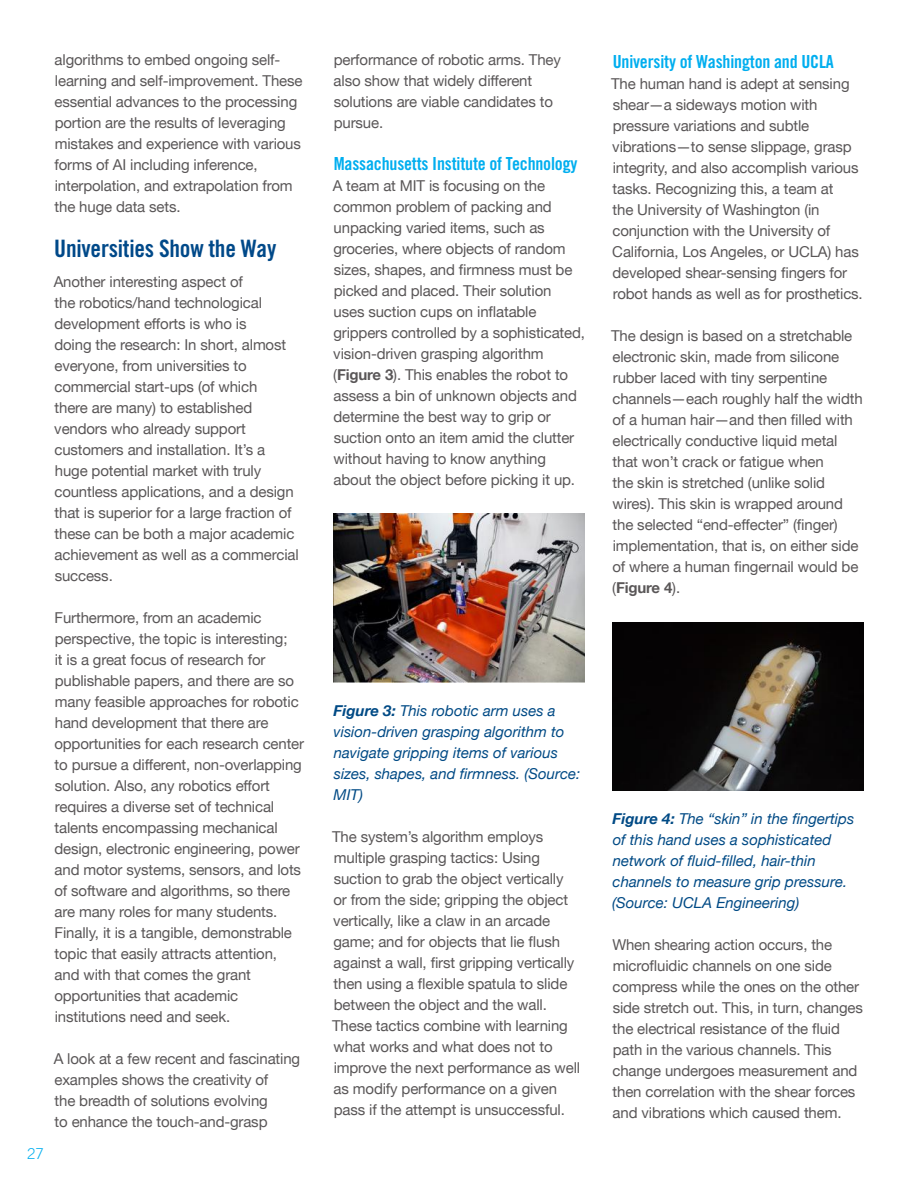
<style>
.page{position:relative;width:918px;height:1188px;background:#fff}
.page>*{position:absolute;margin:0;border:0;box-sizing:border-box;transform-origin:0 0}
.t1{font:24px "Trade Gothic Bold Cond Twenty";letter-spacing:-.01em;color:#004989}
.t2{font:18px "Trade Gothic Bold Cond Twenty";letter-spacing:-.01em;color:#00aeef}
.t3{font:15px/21px "Helvetica Neue LT";letter-spacing:-.01em;color:#5a5758}
.t4{font:italic 15px/21px "Helvetica Neue LT";color:#004a85}
.t5{font:300 15px "Trade Gothic";color:#00aeef}
.s1{font-weight:700}
</style>
<div class="page">
<img style="left:333px;top:514px;width:252px;height:168px">
<img style="left:612px;top:622px;width:252px;height:168px">
<p class="t5" style="left:27px;top:1145px;width:18px">27</p>
<p class="t3" style="left:54px;top:49px;width:250px">algorithms to embed ongoing self&shy;learning and self-improvement. These essential advances to the processing portion are the results of leveraging mistakes and experience with various forms of AI including inference, interpolation, and extrapolation from the huge data sets.</p>
<h1 class="t1" style="left:54px;top:234px;width:224px">Universities Show the Way</h1>
<p class="t3" style="left:54px;top:271px;width:247px">Another interesting aspect of<br>the robotics/hand technological development efforts is who is<br>doing the research: In short, almost everyone, from universities to commercial start-ups (of which<br>there are many) to established vendors who already support customers and installation. It’s a huge potential market with truly countless applications, and a design that is superior for a large fraction of these can be both a major academic achievement as well as a commercial success.</p>
<p class="t3" style="left:54px;top:607px;width:251px">Furthermore, from an academic perspective, the topic is interesting;<br>it is a great focus of research for publishable papers, and there are so many feasible approaches for robotic hand development that there are opportunities for each research center to pursue a different, non-overlapping solution. Also, any robotics effort requires a diverse set of technical talents encompassing mechanical design, electronic engineering, power and motor systems, sensors, and lots of software and algorithms, so there are many roles for many students.<br>Finally, it is a tangible, demonstrable topic that easily attracts attention, and with that comes the grant opportunities that academic institutions need and seek.</p>
<p class="t3" style="left:54px;top:1048px;width:248px">A look at a few recent and fascinating examples shows the creativity of<br>the breadth of solutions evolving<br>to enhance the touch-and-grasp</p>
<p class="t3" style="left:334px;top:49px;width:229px">performance of robotic arms. They also show that widely different solutions are viable candidates to pursue.</p>
<p class="t2" style="left:334px;top:152px;width:245px">Massachusetts Institute of Technology</p>
<p class="t3" style="left:333px;top:175px;width:254px">A team at MIT is focusing on the common problem of packing and unpacking varied items, such as groceries, where objects of random sizes, shapes, and firmness must be picked and placed. Their solution uses suction cups on inflatable grippers controlled by a sophisticated, vision-driven grasping algorithm (<span class="s1">Figure 3</span>). This enables the robot to assess a bin of unknown objects and determine the best way to grip or suction onto an item amid the clutter without having to know anything about the object before picking it up.</p>
<p class="t2" style="left:613px;top:50px;width:223px">University of Washington and UCLA</p>
<p class="t3" style="left:611px;top:73px;width:253px">The human hand is adept at sensing shear—a sideways motion with pressure variations and subtle vibrations—to sense slippage, grasp integrity, and also accomplish various tasks. Recognizing this, a team at<br>the University of Washington (in conjunction with the University of California, Los Angeles, or UCLA) has developed shear-sensing fingers for robot hands as well as for prosthetics.</p>
<p class="t3" style="left:611px;top:325px;width:253px">The design is based on a stretchable electronic skin, made from silicone rubber laced with tiny serpentine channels—each roughly half the width of a human hair—and then filled with electrically conductive liquid metal that won’t crack or fatigue when<br>the skin is stretched (unlike solid wires). This skin is wrapped around the selected “end-effecter” (finger) implementation, that is, on either side of where a human fingernail would be (<span class="s1">Figure 4</span>).</p>
<p class="t4" style="left:334px;top:700px;width:248px"><span class="s1">Figure 3:</span> This robotic arm uses a vision-driven grasping algorithm to navigate gripping items of various sizes, shapes, and firmness. (Source:<br>MIT)</p>
<p class="t3" style="left:332px;top:826px;width:250px">The system’s algorithm employs multiple grasping tactics: Using suction to grab the object vertically<br>or from the side; gripping the object vertically, like a claw in an arcade game; and for objects that lie flush against a wall, first gripping vertically then using a flexible spatula to slide between the object and the wall.<br>These tactics combine with learning what works and what does not to improve the next performance as well as modify performance on a given pass if the attempt is unsuccessful.</p>
<p class="t4" style="left:612px;top:808px;width:244px"><span class="s1">Figure 4:</span> The “skin” in the fingertips of this hand uses a sophisticated network of fluid-filled, hair-thin channels to measure grip pressure. (Source: UCLA Engineering)</p>
<p class="t3" style="left:612px;top:934px;width:252px">When shearing action occurs, the microfluidic channels on one side compress while the ones on the other side stretch out. This, in turn, changes the electrical resistance of the fluid path in the various channels. This change undergoes measurement and then correlation with the shear forces and vibrations which caused them.</p>
</div>
